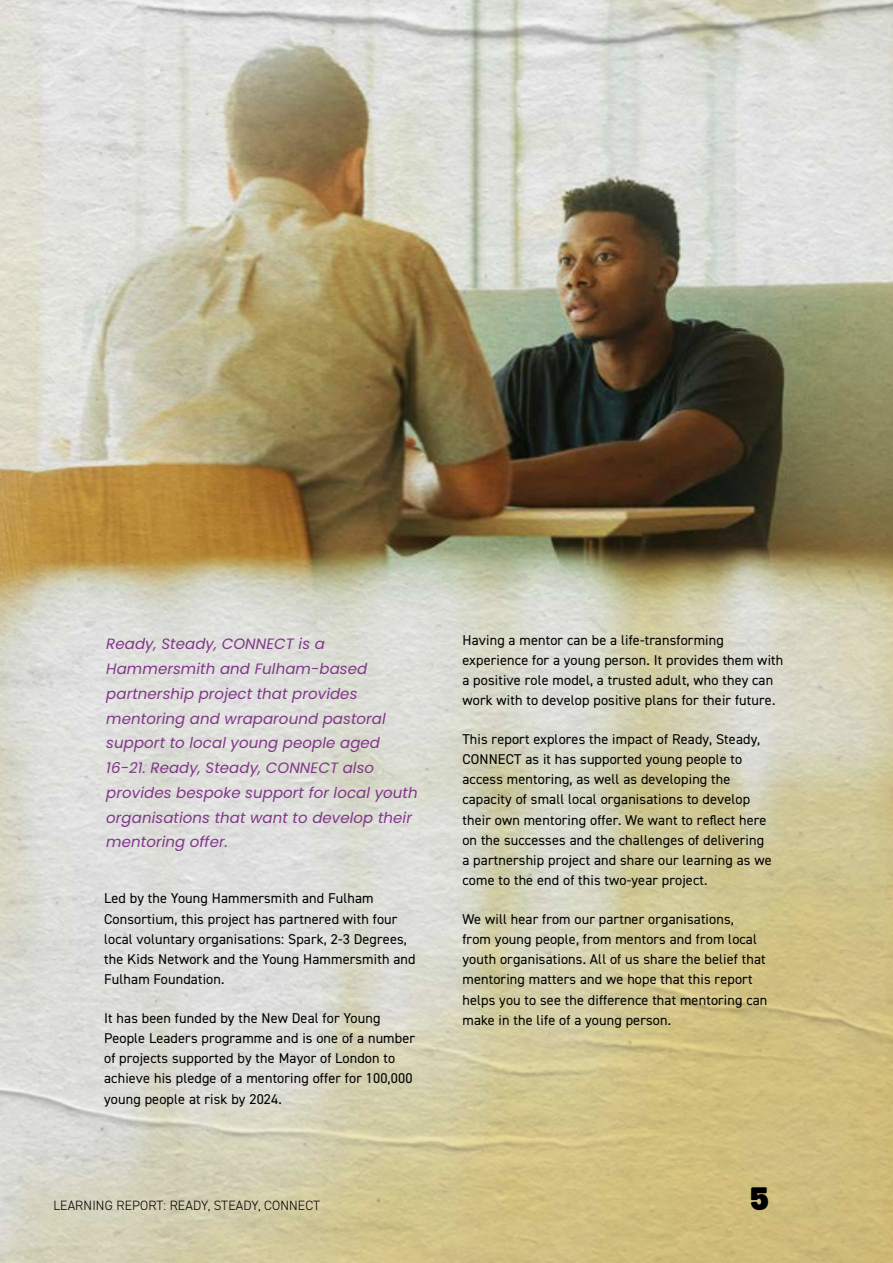
<style>
.page{position:relative;width:893px;height:1263px;background:#fff}
.page>*{position:absolute;margin:0;border:0;box-sizing:border-box;transform-origin:0 0}
.t1{font:30px "Bolden Van";color:#000}
.t2{font:italic 15px/24.8px "Poppins";letter-spacing:.005em;color:#82368a}
.t3{font:14.25px/20.2px "DIN2014";letter-spacing:.01em;color:#000}
.t4{font:300 13.5px "DIN2014";letter-spacing:.01em;color:#000}
</style>
<div class="page">
<img style="left:0;top:0;width:893px;height:1263px">
<p class="t2" style="left:106px;top:632px;width:313px">Ready, Steady, CONNECT is a Hammersmith and Fulham-based partnership project that provides mentoring and wraparound pastoral support to local young people aged 16-21. Ready, Steady, CONNECT also provides bespoke support for local youth organisations that want to develop their mentoring offer.</p>
<p class="t3" style="left:104px;top:888px;width:313px">Led by the Young Hammersmith and Fulham Consortium, this project has partnered with four local voluntary organisations: Spark, 2-3 Degrees, the Kids Network and the Young Hammersmith and Fulham Foundation.</p>
<p class="t3" style="left:104px;top:1007px;width:312px">It has been funded by the New Deal for Young People Leaders programme and is one of a number of projects supported by the Mayor of London to achieve his pledge of a mentoring offer for 100,000 young people at risk by 2024.</p>
<p class="t4" style="left:53px;top:1197px;width:268px">LEARNING REPORT: READY, STEADY, CONNECT</p>
<p class="t3" style="left:462px;top:629px;width:322px">Having a mentor can be a life-transforming experience for a young person. It provides them with a positive role model, a trusted adult, who they can work with to develop positive plans for their future.</p>
<p class="t3" style="left:462px;top:728px;width:311px">This report explores the impact of Ready, Steady, CONNECT as it has supported young people to access mentoring, as well as developing the capacity of small local organisations to develop their own mentoring offer. We want to reflect here on the successes and the challenges of delivering a partnership project and share our learning as we come to the end of this two-year project.</p>
<p class="t3" style="left:462px;top:908px;width:306px">We will hear from our partner organisations,<br>from young people, from mentors and from local youth organisations. All of us share the belief that mentoring matters and we hope that this report helps you to see the difference that mentoring can make in the life of a young person.</p>
<h1 class="t1" style="left:751px;top:1179px;width:19px">5</h1>
</div>
